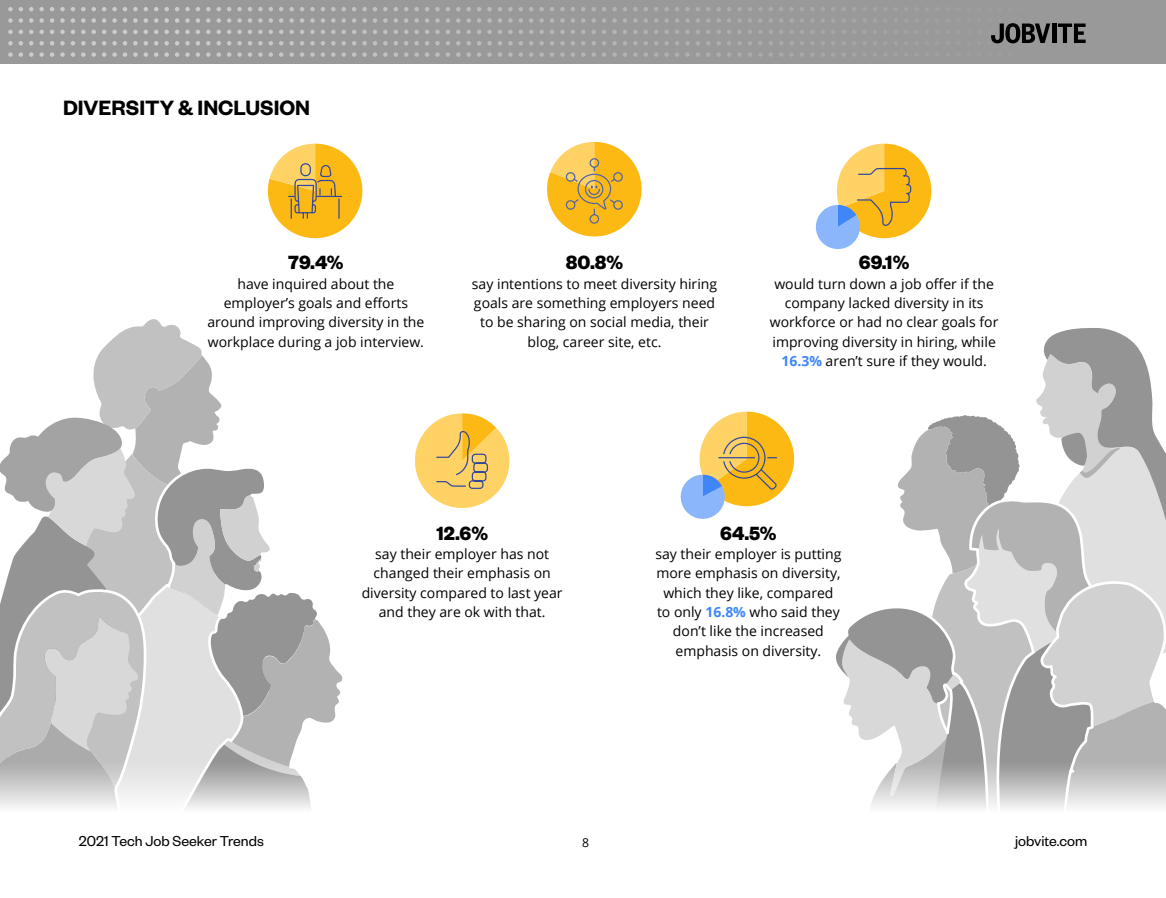
<style>
.page{position:relative;width:1166px;height:898px;background:#fff}
.page>*{position:absolute;margin:0;border:0;box-sizing:border-box;transform-origin:0 0}
.t1{font:600 22.75px "Founders Grotesk";color:#000}
.t2{font:700 21px "Founders Grotesk";color:#000}
.t3{font:15.75px "Founders Grotesk";color:#000}
.t4{font:14px/19.2px "Open Sans";color:#000;text-align:center}
.t5{font:12.25px "Open Sans";color:#000}
.s1{font-weight:700;color:#3e86fa}
</style>
<div class="page">
<div style="left:0;top:0;width:1166px;height:63px;background:#999"></div>
<svg style="left:8px;top:30px;width:317px;height:4px"></svg>
<svg style="left:991px;top:23px;width:59px;height:20px"></svg>
<div style="left:1051px;top:24px;width:5px;height:19px;background:#000"></div>
<svg style="left:1058px;top:24px;width:27px;height:19px"></svg>
<svg style="left:0;top:319px;width:343px;height:435px"></svg>
<svg style="left:836px;top:328px;width:330px;height:426px"></svg>
<svg style="left:0;top:754px;width:1166px;height:55px"></svg>
<svg style="left:547px;top:142px;width:94px;height:94px"></svg>
<svg style="left:267px;top:144px;width:96px;height:95px"></svg>
<svg style="left:815px;top:144px;width:117px;height:105px"></svg>
<svg style="left:680px;top:411px;width:114px;height:108px"></svg>
<svg style="left:415px;top:413px;width:95px;height:95px"></svg>
<h1 class="t1" style="left:63px;top:93px;width:249px">DIVERSITY &amp; INCLUSION</h1>
<h2 class="t2" style="left:288px;top:249px;width:57px">79.4%</h2>
<p class="t4" style="left:207px;top:273px;width:218px">have inquired about the employer’s goals and efforts around improving diversity in the workplace during a job interview.</p>
<h2 class="t2" style="left:566px;top:249px;width:59px">80.8%</h2>
<p class="t4" style="left:472px;top:273px;width:247px">say intentions to meet diversity hiring goals are something employers need to be sharing on social media, their blog, career site, etc.</p>
<h2 class="t2" style="left:859px;top:249px;width:52px">69.1%</h2>
<p class="t4" style="left:770px;top:273px;width:230px">would turn down a job offer if the company lacked diversity in its workforce or had no clear goals for improving diversity in hiring, while <span class="s1">16.3%</span> aren’t sure if they would.</p>
<h2 class="t2" style="left:436px;top:519px;width:53px">12.6%</h2>
<p class="t4" style="left:362px;top:544px;width:202px">say their employer has not changed their emphasis on diversity compared to last year and they are ok with that.</p>
<h2 class="t2" style="left:720px;top:519px;width:58px">64.5%</h2>
<p class="t4" style="left:655px;top:544px;width:187px">say their employer is putting more emphasis on diversity, which they like, compared to only <span class="s1">16.8%</span> who said they don’t like the increased emphasis on diversity.</p>
<p class="t3" style="left:79px;top:831px;width:187px">2021 Tech Job Seeker Trends</p>
<p class="t5" style="left:582px;top:834px;width:9px">8</p>
<p class="t3" style="left:1015px;top:831px;width:74px">jobvite.com</p>
</div>
